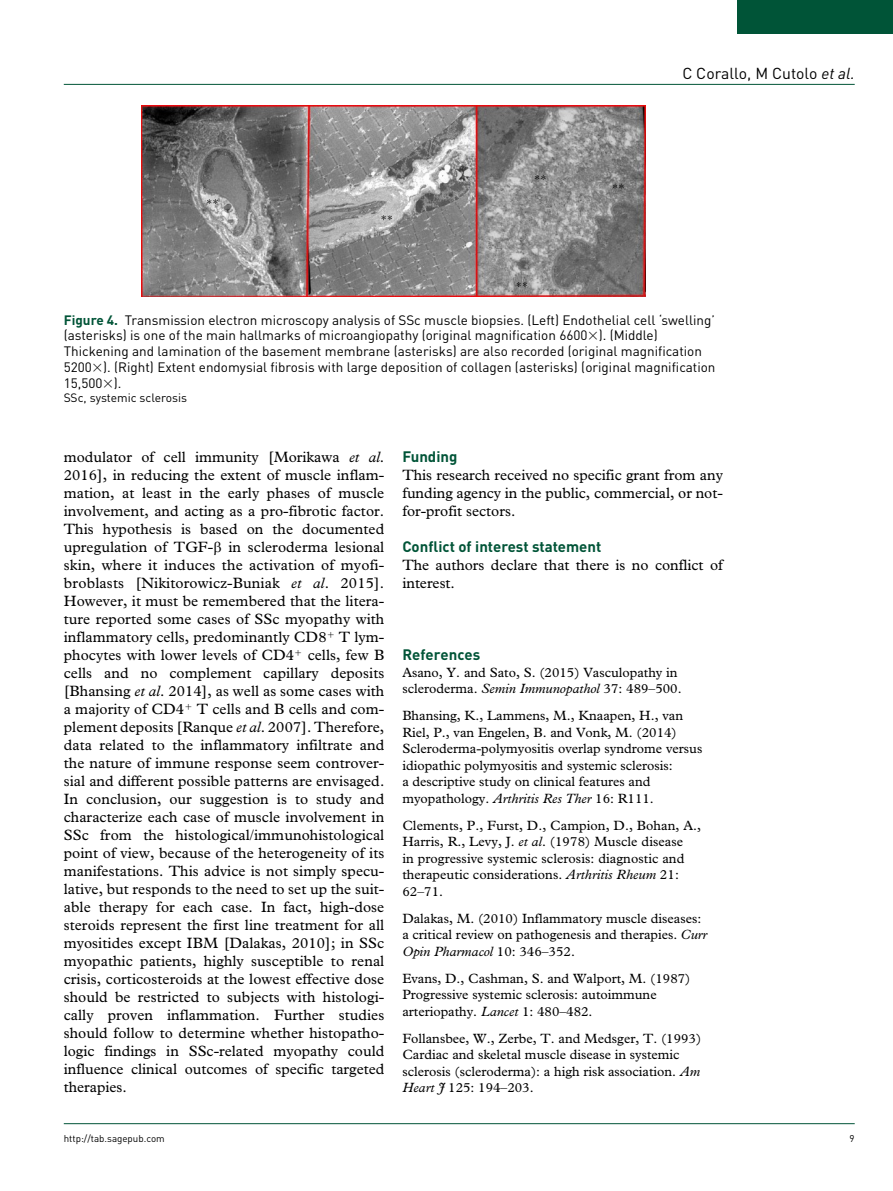
<style>
.page{position:relative;width:893px;height:1191px;background:#fff}
.page>*{position:absolute;margin:0;border:0;box-sizing:border-box;transform-origin:0 0}
.t1{font:15.75px "DIN";color:#000}
.t2{font:15px/18px "Plantin Std";color:#000;text-align:justify}
.t3{font:700 15px "DIN";color:#005437}
.t4{font:13.5px/16.5px "Plantin Std";color:#000}
.t5{font:13.5px/15.8px "DIN";color:#000}
.t6{font:12px "DIN";color:#000}
.t7{font:9.75px "DIN";color:#000}
.s1{font-style:italic}
.s2{font-weight:700;color:#005437}
</style>
<div class="page">
<hr style="left:64px;top:84px;width:791px;height:1px;background:#005437">
<hr style="left:64px;top:1123px;width:791px;height:1px;background:#005437">
<div style="left:738px;top:0;width:155px;height:34px;background:#005437"></div>
<img style="left:141px;top:106px;width:504px;height:191px">
<p class="t1" style="left:682px;top:63px;width:174px">C Corallo, M Cutolo <span class="s1">et al.</span></p>
<p class="t5" style="left:64px;top:312px;width:653px"><span class="s2">Figure 4.</span> Transmission electron microscopy analysis of SSc muscle biopsies. (Left) Endothelial cell ‘swelling’ (asterisks) is one of the main hallmarks of microangiopathy (original magnification 6600 ). (Middle)<br>Thickening and lamination of the basement membrane (asterisks) are also recorded (original magnification 5200 ). (Right) Extent endomysial fibrosis with large deposition of collagen (asterisks) (original magnification 15,500 ).</p>
<p class="t6" style="left:64px;top:390px;width:125px">SSc, systemic sclerosis</p>
<p class="t2" style="left:64px;top:448px;width:322px">modulator of cell immunity [Morikawa <span class="s1">et al</span>.<br>2016], in reducing the extent of muscle inflam&shy;mation, at least in the early phases of muscle involvement, and acting as a pro-fibrotic factor.<br>This hypothesis is based on the documented upregulation of TGF- in scleroderma lesional skin, where it induces the activation of myofi&shy;broblasts [Nikitorowicz-Buniak <span class="s1">et al</span>. 2015].<br>However, it must be remembered that the litera&shy;ture reported some cases of SSc myopathy with inflammatory cells, predominantly CD8 T lym&shy;phocytes with lower levels of CD4 cells, few B cells and no complement capillary deposits [Bhansing <span class="s1">et al</span>. 2014], as well as some cases with a majority of CD4 T cells and B cells and com&shy;plement deposits [Ranque <span class="s1">et al</span>. 2007]. Therefore, data related to the inflammatory infiltrate and the nature of immune response seem controver&shy;sial and different possible patterns are envisaged.<br>In conclusion, our suggestion is to study and characterize each case of muscle involvement in SSc from the histological/immunohistological point of view, because of the heterogeneity of its manifestations. This advice is not simply specu&shy;lative, but responds to the need to set up the suit&shy;able therapy for each case. In fact, high-dose steroids represent the first line treatment for all myositides except IBM [Dalakas, 2010]; in SSc myopathic patients, highly susceptible to renal crisis, corticosteroids at the lowest effective dose should be restricted to subjects with histologi&shy;cally proven inflammation. Further studies should follow to determine whether histopatho&shy;logic findings in SSc-related myopathy could influence clinical outcomes of specific targeted therapies.</p>
<p class="t3" style="left:402px;top:447px;width:57px">Funding</p>
<p class="t2" style="left:402px;top:466px;width:322px">This research received no specific grant from any funding agency in the public, commercial, or not&shy;for-profit sectors.</p>
<p class="t3" style="left:402px;top:537px;width:201px">Conflict of interest statement</p>
<p class="t2" style="left:402px;top:556px;width:322px">The authors declare that there is no conflict of interest.</p>
<p class="t3" style="left:402px;top:645px;width:79px">References</p>
<p class="t4" style="left:402px;top:664px;width:281px">Asano, Y. and Sato, S. (2015) Vasculopathy in scleroderma. <span class="s1">Semin Immunopathol</span> 37: 489–500.</p>
<p class="t4" style="left:402px;top:707px;width:301px">Bhansing, K., Lammens, M., Knaapen, H., van Riel, P., van Engelen, B. and Vonk, M. (2014)<br>Scleroderma-polymyositis overlap syndrome versus idiopathic polymyositis and systemic sclerosis:<br>a descriptive study on clinical features and myopathology. <span class="s1">Arthritis Res Ther</span> 16: R111.</p>
<p class="t4" style="left:402px;top:817px;width:300px">Clements, P., Furst, D., Campion, D., Bohan, A., Harris, R., Levy, J. <span class="s1">et al</span>. (1978) Muscle disease<br>in progressive systemic sclerosis: diagnostic and therapeutic considerations. <span class="s1">Arthritis Rheum</span> 21:<br>62–71.</p>
<p class="t4" style="left:402px;top:910px;width:306px">Dalakas, M. (2010) Inflammatory muscle diseases: a critical review on pathogenesis and therapies. <span class="s1">Curr<br>Opin Pharmacol</span> 10: 346–352.</p>
<p class="t4" style="left:402px;top:970px;width:290px">Evans, D., Cashman, S. and Walport, M. (1987)<br>Progressive systemic sclerosis: autoimmune arteriopathy. <span class="s1">Lancet</span> 1: 480–482.</p>
<p class="t4" style="left:402px;top:1030px;width:300px">Follansbee, W., Zerbe, T. and Medsger, T. (1993)<br>Cardiac and skeletal muscle disease in systemic sclerosis (scleroderma): a high risk association. <span class="s1">Am Heart J</span> 125: 194–203.</p>
<p class="t7" style="left:64px;top:1132px;width:103px">http://tab.sagepub.com</p>
<p class="t7" style="left:850px;top:1132px;width:7px">9</p>
</div>
